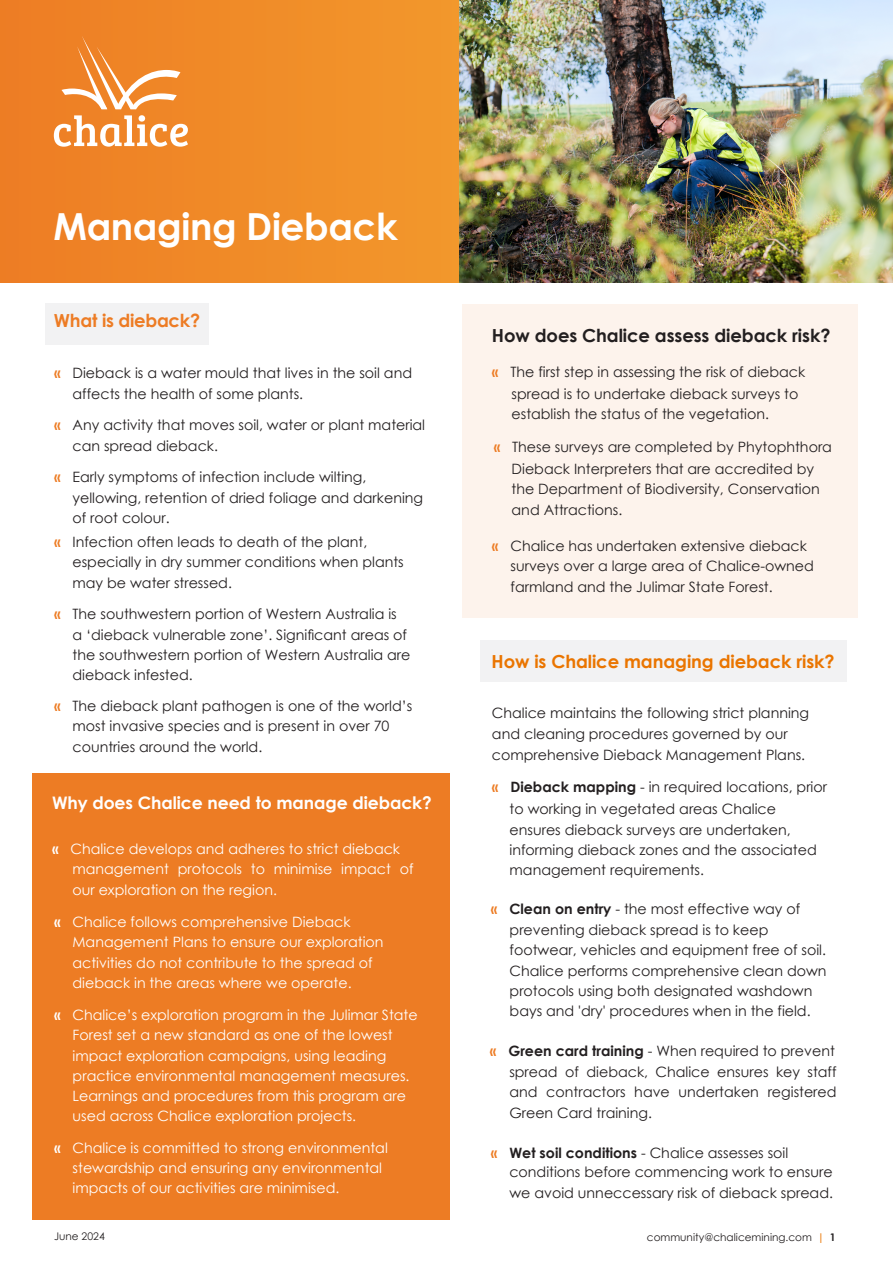
<style>
.page{position:relative;width:893px;height:1263px;background:#fff}
.page>*{position:absolute;margin:0;border:0;box-sizing:border-box;transform-origin:0 0}
.t1{font:700 37.35px "Century Gothic";letter-spacing:-.01em;color:#fff}
.t2{font:700 18px "Century Gothic";letter-spacing:-.005em;color:#231f20}
.t3{font:700 18px "Century Gothic";letter-spacing:-.005em;color:#ea7500}
.t4{font:700 18px "Century Gothic";letter-spacing:-.015em;color:#ed7c24}
.t5{font:700 17.25px "Century Gothic";letter-spacing:-.005em;color:#fff}
.t6{font:14.25px/20.2px "Century Gothic";color:#231f20}
.t7{font:14.25px/20.2px "Century Gothic";color:#fff}
.t8{font:10.5px "Century Gothic";color:#231f20}
.s1{font-weight:700;color:#ed7c24}
.s2{font-style:inherit}
.s3{font-weight:700}
.s4{font-weight:700;color:#ea7500}
</style>
<div class="page">
<div style="left:32px;top:773px;width:417px;height:446px;background:#ed7c24"></div>
<div style="left:481px;top:640px;width:366px;height:41px;background:#f2f2f3"></div>
<div style="left:45px;top:303px;width:164px;height:42px;background:#f2f2f3"></div>
<div style="left:463px;top:304px;width:395px;height:313px;background:#fdf3ec"></div>
<div style="left:0;top:0;width:463px;height:282px;background:linear-gradient(to right,#ed7d24,#f3982c)"></div>
<svg style="left:61px;top:36px;width:119px;height:73px;background:#f19749"></svg>
<svg style="left:54px;top:115px;width:134px;height:32px"></svg>
<img style="left:459px;top:0;width:434px;height:282px">
<p class="t1" style="left:54px;top:198px;width:346px">Managing Dieback</p>
<p class="t4" style="left:54px;top:307px;width:148px">What is dieback?</p>
<p class="t6" style="left:73px;top:363px;width:341px;text-indent:-19px"><span class="s1">«</span> Dieback is a water mould that lives in the soil and affects the health of some plants.</p>
<p class="t6" style="left:73px;top:415px;width:354px;text-indent:-19px"><span class="s1">«</span> Any activity that moves soil, water or plant material can spread dieback.</p>
<p class="t6" style="left:73px;top:467px;width:352px;text-indent:-19px"><span class="s1">«</span> Early symptoms of infection include wilting, yellowing, retention of dried foliage and darkening of root colour.</p>
<p class="t6" style="left:73px;top:532px;width:333px;text-indent:-19px"><span class="s1">«</span> Infection often leads to death of the plant, especially in dry summer conditions when plants may be water stressed.</p>
<p class="t6" style="left:73px;top:604px;width:339px;text-indent:-19px"><span class="s1">«</span> The southwestern portion of Western Australia is<br>a ‘dieback vulnerable zone’. Significant areas of the southwestern portion of Western Australia are dieback infested.</p>
<p class="t6" style="left:73px;top:696px;width:341px;text-indent:-19px"><span class="s1">«</span> The dieback plant pathogen is one of the world’s most invasive species and is present in over 70 countries around the world.</p>
<p class="t5" style="left:52px;top:789px;width:381px"><span class="s2">Why does</span> Chalice need to manage dieback<span class="s2">?</span></p>
<p class="t7" style="left:52px;top:839px;width:350px"><span class="s3">«</span> Chalice develops and adheres to strict dieback</p>
<p class="t7" style="left:72px;top:859px;width:343px">management protocols to minimise impact of our exploration on the region.</p>
<p class="t7" style="left:73px;top:912px;width:313px;text-indent:-19px"><span class="s3">«</span> Chalice follows comprehensive Dieback Management Plans to ensure our exploration activities do not contribute to the spread of dieback in the areas where we operate.</p>
<p class="t7" style="left:73px;top:1004px;width:346px;text-indent:-19px"><span class="s3">«</span> Chalice’s exploration program in the Julimar State Forest set a new standard as one of the lowest impact exploration campaigns, using leading practice environmental management measures.<br>Learnings and procedures from this program are used across Chalice exploration projects.</p>
<p class="t7" style="left:73px;top:1137px;width:317px;text-indent:-19px"><span class="s3">«</span> Chalice is committed to strong environmental stewardship and ensuring any environmental impacts of our activities are minimised.</p>
<p class="t8" style="left:54px;top:1228px;width:52px">June 2024</p>
<p class="t2" style="left:492px;top:322px;width:340px">How does Chalice assess dieback risk?</p>
<p class="t6" style="left:492px;top:361px;width:315px"><span class="s1">«</span> The first step in assessing the risk of dieback</p>
<p class="t6" style="left:512px;top:383px;width:288px">spread is to undertake dieback surveys to establish the status of the vegetation.</p>
<p class="t6" style="left:494px;top:435px;width:340px;line-height:22.2px;text-align:center"><span class="s1">«</span> These surveys are completed by Phytophthora<br>Dieback Interpreters that are accredited by</p>
<p class="t6" style="left:512px;top:479px;width:310px">the Department of Biodiversity, Conservation and Attractions.</p>
<p class="t6" style="left:511px;top:535px;width:305px;text-indent:-19px"><span class="s1">«</span> Chalice has undertaken extensive dieback surveys over a large area of Chalice-owned farmland and the Julimar State Forest.</p>
<p class="t3" style="left:491px;top:648px;width:345px">How is Chalice managing dieback risk?</p>
<p class="t6" style="left:492px;top:702px;width:319px;line-height:21px">Chalice maintains the following strict planning and cleaning procedures governed by our comprehensive Dieback Management Plans.</p>
<p class="t6" style="left:510px;top:775px;width:319px;line-height:22.5px;text-indent:-18px"><span class="s1">«</span> <span class="s3">Dieback mapping</span> - in required locations, prior to working in vegetated areas Chalice</p>
<p class="t6" style="left:510px;top:819px;width:309px">ensures dieback surveys are undertaken, informing dieback zones and the associated management requirements.</p>
<p class="t6" style="left:510px;top:899px;width:319px;text-indent:-19px"><span class="s1">«</span> <span class="s3">Clean on entry</span> - the most effective way of preventing dieback spread is to keep footwear, vehicles and equipment free of soil.<br>Chalice performs comprehensive clean down protocols using both designated washdown bays and 'dry' procedures when in the field.</p>
<p class="t6" style="left:490px;top:1041px;width:346px"><span class="s1">«</span> <span class="s3">Green card training</span> - When required to prevent</p>
<p class="t6" style="left:509px;top:1062px;width:329px;text-align:justify">spread of dieback, Chalice ensures key staff and contractors have undertaken registered Green Card training.</p>
<p class="t6" style="left:509px;top:1142px;width:325px;text-indent:-18px"><span class="s1">«</span> <span class="s3">Wet soil conditions</span> - Chalice assesses soil conditions before commencing work to ensure we avoid unneccessary risk of dieback spread.</p>
<p class="t8" style="left:647px;top:1229px;width:190px">community@chalicemining.com <span class="s4">|</span> <span class="s3">1</span></p>
</div>
